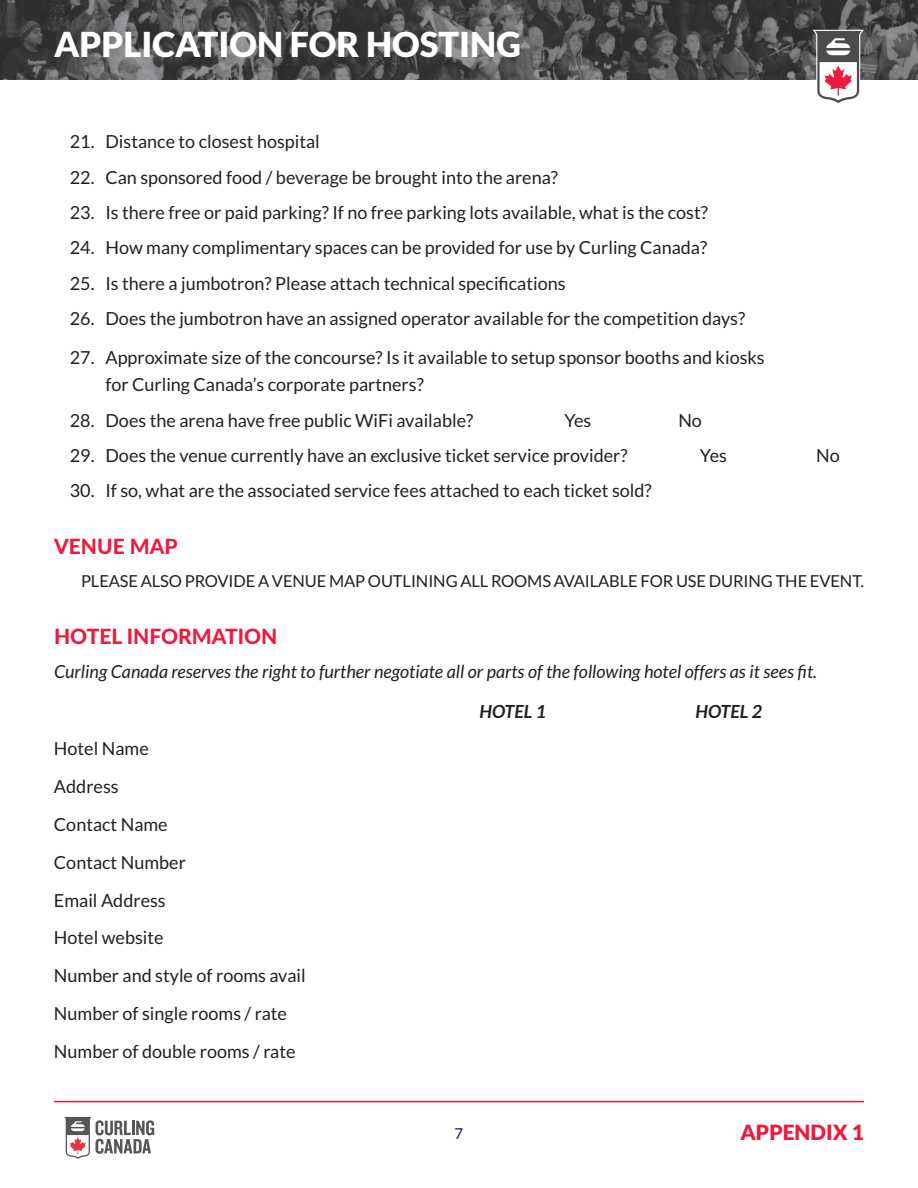
<style>
.page{position:relative;width:918px;height:1188px;background:#fff}
.page>*{position:absolute;margin:0;border:0;box-sizing:border-box;transform-origin:0 0}
.t1{font:900 34.5px "Lato";color:#fff}
.t2{font:800 21px "Lato";color:#ed1a40}
.t3{font:900 21px "Lato";color:#ed1a40}
.t4{font:18px/37.8px "Lato";color:#231f20}
.t5{font:italic 18px "Lato";color:#231f20}
.t6{font:italic 700 18px "Lato";color:#231f20}
.t7{font:16.5px "Lato";letter-spacing:-.005em;color:#231f20}
.t8{font:15px "Lato";color:#1a0e60}
</style>
<div class="page">
<img style="left:0;top:0;width:918px;height:80px">
<svg style="left:64px;top:1117px;width:90px;height:42px"></svg>
<hr style="left:54px;top:1101px;width:810px;height:1px;background:#ed1a40">
<svg style="left:813px;top:30px;width:51px;height:74px"></svg>
<h1 class="t1" style="left:54px;top:25px;width:468px">APPLICATION FOR HOSTING</h1>
<p class="t4" style="left:70px;top:123px;width:252px">21. Distance to closest hospital</p>
<p class="t4" style="left:70px;top:158px;width:490px">22. Can sponsored food / beverage be brought into the arena?</p>
<p class="t4" style="left:70px;top:194px;width:640px">23. Is there free or paid parking? If no free parking lots available, what is the cost?</p>
<p class="t4" style="left:70px;top:229px;width:639px">24. How many complimentary spaces can be provided for use by Curling Canada?</p>
<p class="t4" style="left:70px;top:265px;width:497px">25. Is there a jumbotron? Please attach technical specifications</p>
<p class="t4" style="left:70px;top:300px;width:677px">26. Does the jumbotron have an assigned operator available for the competition days?</p>
<p class="t4" style="left:105px;top:344px;width:661px;line-height:27.6px;text-indent:-36px">27. Approximate size of the concourse? Is it available to setup sponsor booths and kiosks for Curling Canada’s corporate partners?</p>
<p class="t4" style="left:70px;top:401px;width:405px">28. Does the arena have free public WiFi available?</p>
<p class="t4" style="left:564px;top:401px;width:29px">Yes</p>
<p class="t4" style="left:678px;top:401px;width:25px">No</p>
<p class="t4" style="left:70px;top:437px;width:559px">29. Does the venue currently have an exclusive ticket service provider?</p>
<p class="t4" style="left:700px;top:437px;width:29px">Yes</p>
<p class="t4" style="left:816px;top:437px;width:25px">No</p>
<p class="t4" style="left:70px;top:472px;width:583px">30. If so, what are the associated service fees attached to each ticket sold?</p>
<p class="t2" style="left:54px;top:535px;width:125px">VENUE MAP</p>
<p class="t7" style="left:81px;top:571px;width:785px">PLEASE ALSO PROVIDE A VENUE MAP OUTLINING ALL ROOMS AVAILABLE FOR USE DURING THE EVENT.</p>
<p class="t2" style="left:54px;top:624px;width:225px">HOTEL INFORMATION</p>
<p class="t5" style="left:54px;top:662px;width:765px">Curling Canada reserves the right to further negotiate all or parts of the following hotel offers as it sees fit.</p>
<p class="t6" style="left:480px;top:701px;width:68px">HOTEL 1</p>
<p class="t6" style="left:696px;top:701px;width:68px">HOTEL 2</p>
<p class="t4" style="left:54px;top:730px;width:253px">Hotel Name<br>Address<br>Contact Name<br>Contact Number<br>Email Address<br>Hotel website<br>Number and style of rooms avail<br>Number of single rooms / rate<br>Number of double rooms / rate</p>
<p class="t8" style="left:455px;top:1125px;width:10px">7</p>
<p class="t3" style="left:740px;top:1121px;width:125px">APPENDIX 1</p>
</div>
